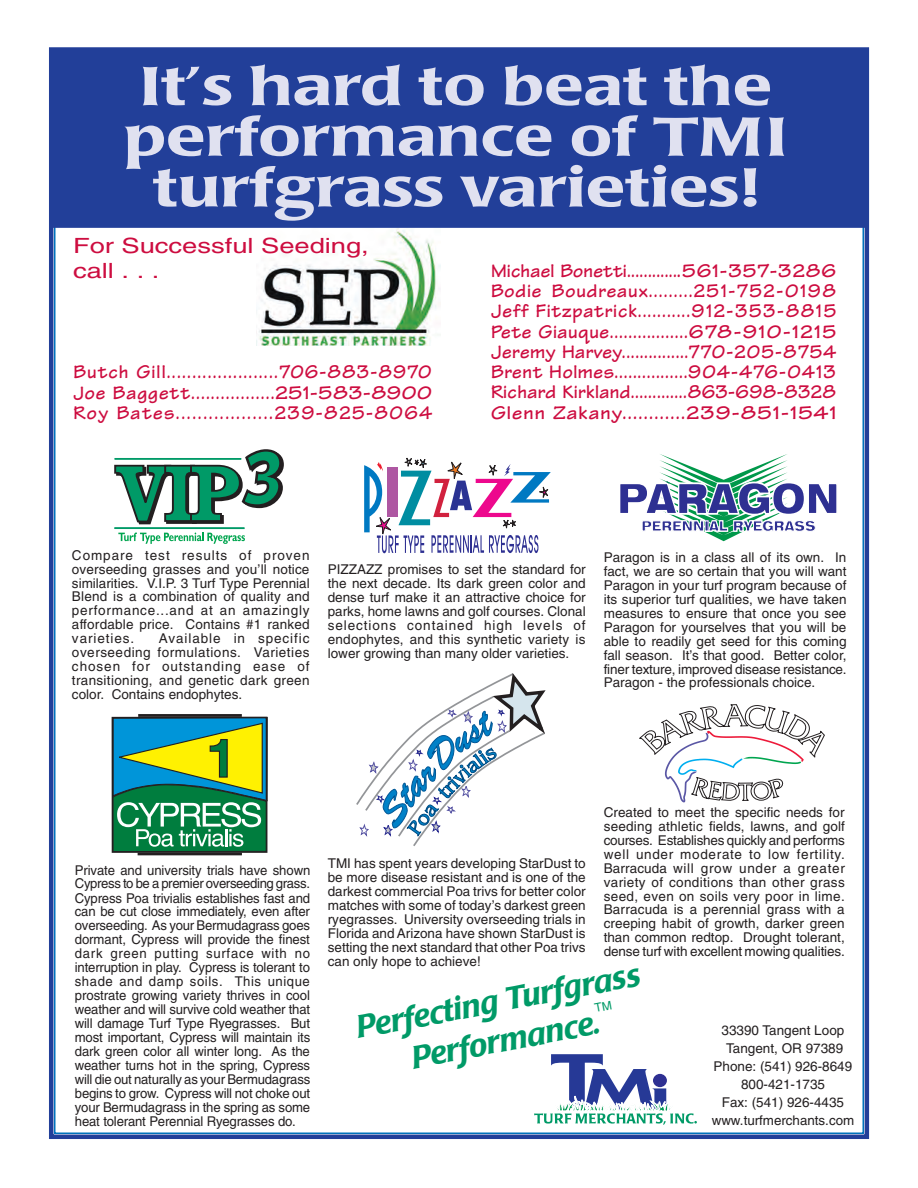
<style>
.page{position:relative;width:918px;height:1188px;background:#fff}
.page>*{position:absolute;margin:0;border:0;box-sizing:border-box;transform-origin:0 0}
.t1{font:500 54px/50.7px "Poppl Laudatio";color:#e0e1f0;text-align:center;scale:1.3 1}
.t2{font:italic 500 31.5px/39.8px "Poppl Laudatio";color:#009a67;text-align:center}
.t3{font:21px/25.2px "Helvetica";color:#cd0d40;scale:1.3 1}
.t4{font:19.5px/20.2px "Tekton MM 503 850";letter-spacing:.06em;color:#cd0d40;text-align:justify;scale:.8 1}
.t5{font:13.5px/14px "Helvetica";color:#231f20;text-align:justify}
.t6{font:13.35px "Helvetica";color:#231f20}
</style>
<div class="page">
<img style="left:256px;top:228px;width:184px;height:118px">
<div style="left:53px;top:51px;width:814px;height:176px;background:#223f99"></div>
<svg style="left:114px;top:449px;width:170px;height:76px"></svg>
<hr style="left:115px;top:458px;width:126px;height:2px;background:#009a67">
<hr style="left:114px;top:527px;width:130px;height:2px;background:#009a67">
<svg style="left:118px;top:533px;width:127px;height:11px"></svg>
<svg style="left:620px;top:454px;width:217px;height:87px"></svg>
<hr style="left:138px;top:714px;width:104px;height:3px;background:#231f20">
<hr style="left:138px;top:853px;width:104px;height:2px;background:#231f20">
<svg style="left:111px;top:717px;width:157px;height:135px;background:#50a06a"></svg>
<svg style="left:364px;top:457px;width:187px;height:96px"></svg>
<svg style="left:639px;top:704px;width:186px;height:98px"></svg>
<svg style="left:356px;top:673px;width:190px;height:173px"></svg>
<svg style="left:532px;top:1054px;width:166px;height:80px"></svg>
<div style="left:49px;top:47px;width:820px;height:1092px;border:4px solid #223f99"></div>
<h1 class="t1" style="left:124px;top:62px;width:512px">It’s hard to beat the performance of TMI turfgrass varieties!</h1>
<h3 class="t3" style="left:73px;top:233px;width:229px">For Successful Seeding, call . . .</h3>
<h3 class="t4" style="left:73px;top:362px;width:450px">Butch Gill......................706-883-8970<br>Joe Baggett.................251-583-8900<br>Roy Bates..................239-825-8064</h3>
<p class="t4" style="left:491px;top:261px;width:433px">Michael Bonetti.............561-357-3286<br>Bodie Boudreaux.........251-752-0198<br>Jeff Fitzpatrick...........912-353-8815<br>Pete Giauque.................678-910-1215<br>Jeremy Harvey...............770-205-8754<br>Brent Holmes................904-476-0413<br>Richard Kirkland.............863-698-8328<br>Glenn Zakany............239-851-1541</p>
<p class="t5" style="left:72px;top:548px;width:239px">Compare test results of proven overseeding grasses and you’ll notice similarities. V.I.P. 3 Turf Type Perennial Blend is a combination of quality and performance...and at an amazingly affordable price. Contains #1 ranked varieties.</p>
<p class="t5" style="left:72px;top:632px;width:239px;text-indent:87px">Available in specific overseeding formulations. Varieties chosen for outstanding ease of transitioning, and genetic dark green color. Contains endophytes.</p>
<p class="t5" style="left:328px;top:562px;width:260px">PIZZAZZ promises to set the standard for the next decade. Its dark green color and dense turf make it an attractive choice for parks, home lawns and golf courses. Clonal selections contained high levels of endophytes, and this synthetic variety is lower growing than many older varieties.</p>
<p class="t5" style="left:604px;top:550px;width:245px">Paragon is in a class all of its own. In fact, we are so certain that you will want Paragon in your turf program because of its superior turf qualities, we have taken measures to ensure that once you see Paragon for yourselves that you will be able to readily get seed for this coming fall season. It’s that good. Better color, finer texture, improved disease resistance.<br>Paragon - the professionals choice.</p>
<p class="t5" style="left:604px;top:805px;width:243px">Created to meet the specific needs for seeding athletic fields, lawns, and golf courses. Establishes quickly and performs well under moderate to low fertility.<br>Barracuda will grow under a greater variety of conditions than other grass seed, even on soils very poor in lime.<br>Barracuda is a perennial grass with a creeping habit of growth, darker green than common redtop. Drought tolerant, dense turf with excellent mowing qualities.</p>
<p class="t5" style="left:75px;top:863px;width:237px">Private and university trials have shown Cypress to be a premier overseeding grass.<br>Cypress Poa trivialis establishes fast and can be cut close immediately, even after overseeding. As your Bermudagrass goes dormant, Cypress will provide the finest dark green putting surface with no interruption in play. Cypress is tolerant to shade and damp soils. This unique prostrate growing variety thrives in cool weather and will survive cold weather that will damage Turf Type Ryegrasses. But most important, Cypress will maintain its dark green color all winter long. As the weather turns hot in the spring, Cypress will die out naturally as your Bermudagrass begins to grow. Cypress will not choke out your Bermudagrass in the spring as some heat tolerant Perennial Ryegrasses do.</p>
<p class="t5" style="left:328px;top:857px;width:260px">TMI has spent years developing StarDust to be more disease resistant and is one of the darkest commercial Poa trivs for better color matches with some of today’s darkest green ryegrasses. University overseeding trials in Florida and Arizona have shown StarDust is setting the next standard that other Poa trivs can only hope to achieve!</p>
<h2 class="t2" style="left:353px;top:1010px;width:290px;rotate:-11deg">Perfecting Turfgrass<br>Performance.</h2>
<p class="t5" style="left:714px;top:1021px;width:140px;line-height:18px;text-align:center">33390 Tangent Loop<br>Tangent, OR 97389<br>Phone: (541) 926-8649<br>800-421-1735<br>Fax: (541) 926-4435</p>
<p class="t6" style="left:712px;top:1113px;width:144px">www.turfmerchants.com</p>
</div>
